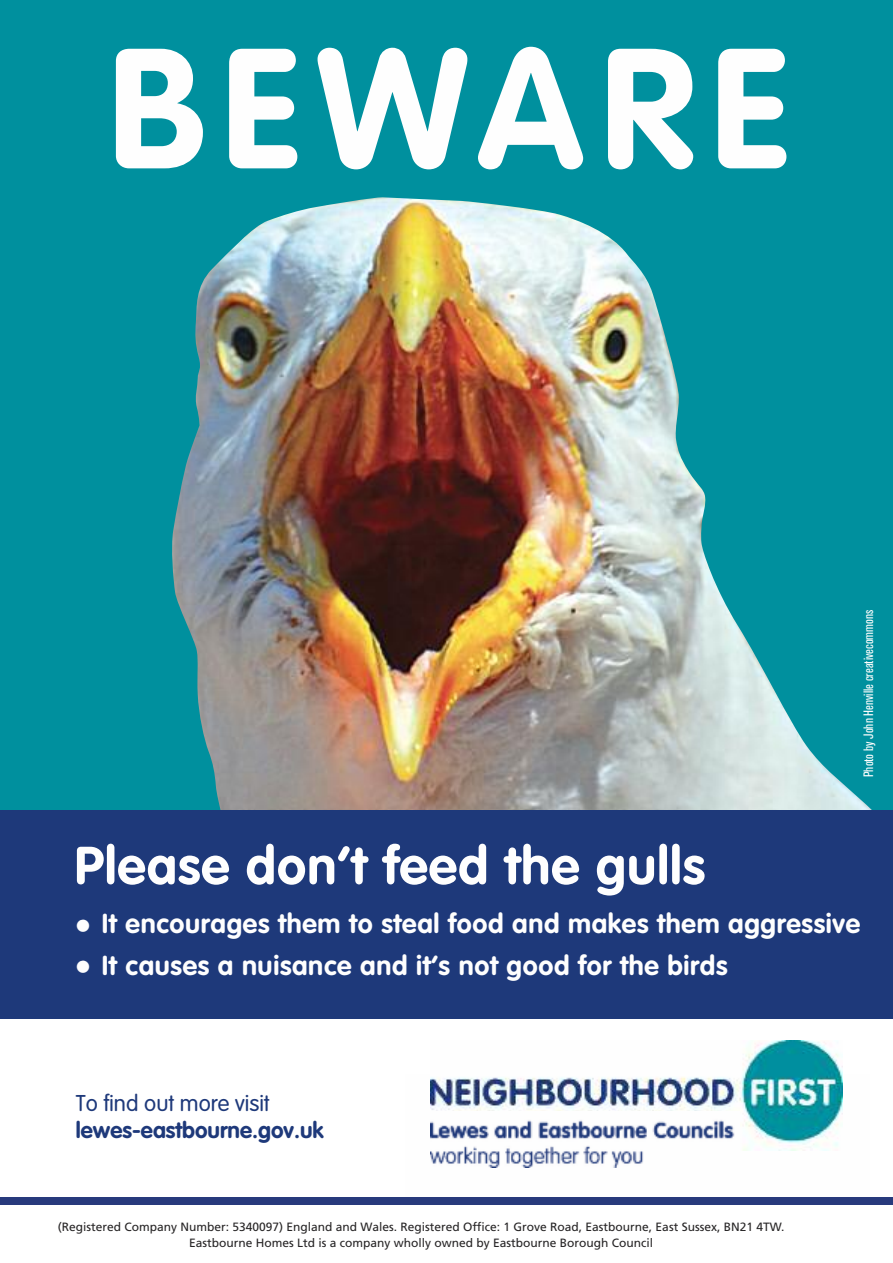
<style>
.page{position:relative;width:893px;height:1263px;background:#fff}
.page>*{position:absolute;margin:0;border:0;box-sizing:border-box;transform-origin:0 0}
.t1{font:700 168px "VAG Rounded Std";letter-spacing:.1em;color:#fefefe}
.t2{font:700 81px "VAG Rounded Std";color:#fefefe}
.t3{font:700 52.5px "VAG Rounded Std";letter-spacing:.02em;color:#fefefe}
.t4{font:700 27px "VAG Rounded Std";letter-spacing:.025em;color:#fefefe}
.t5{font:700 22.5px "VAG Rounded Std";color:#1e397a}
.t6{font:300 22.5px "VAG Rounded Std";color:#1e397a}
.t7{font:condensed 13.5px "Akzidenz Grotesk BQ";color:#fefefe}
.t8{font:12px/15.9px "Frutiger";color:#272526;text-align:center}
.s1{font-size:109.5px}
.s2{font-weight:100;font-size:34.5px}
</style>
<div class="page">
<div style="left:0;top:0;width:893px;height:877px;background:#00909e"></div>
<img style="left:172px;top:197px;width:700px;height:613px">
<img style="left:430px;top:1041px;width:413px;height:109px">
<div style="left:405px;top:1147px;width:335px;height:59px;background:#fefefe"></div>
<img style="left:431px;top:1111px;width:309px;height:57px">
<div style="left:0;top:810px;width:893px;height:209px;background:#1e397a"></div>
<div style="left:0;top:1197px;width:893px;height:8px;background:#283a7c"></div>
<h2 class="t2" style="left:53px;top:43px;width:474px">We <span class="s1">love</span> our</h2>
<h1 class="t1" style="left:108px;top:18px;width:682px">BEWARE</h1>
<p class="t7" style="left:863px;top:777px;width:169px;rotate:-90deg">Photo by John Henville creativecommons</p>
<h3 class="t3" style="left:75px;top:837px;width:632px">Please don’t feed the gulls</h3>
<h3 class="t4" style="left:75px;top:909px;width:787px"><span class="s2">•</span> It encourages them to steal food and makes them aggressive</h3>
<h3 class="t4" style="left:75px;top:950px;width:654px"><span class="s2">•</span> It causes a nuisance and it’s not good for the birds</h3>
<h3 class="t6" style="left:76px;top:1095px;width:195px">To find out more visit</h3>
<h3 class="t5" style="left:76px;top:1118px;width:249px">lewes-eastbourne.gov.uk</h3>
<p class="t8" style="left:58px;top:1219px;width:728px">(Registered Company Number: 5340097) England and Wales. Registered Office: 1 Grove Road, Eastbourne, East Sussex, BN21 4TW.<br>Eastbourne Homes Ltd is a company wholly owned by Eastbourne Borough Council</p>
</div>
